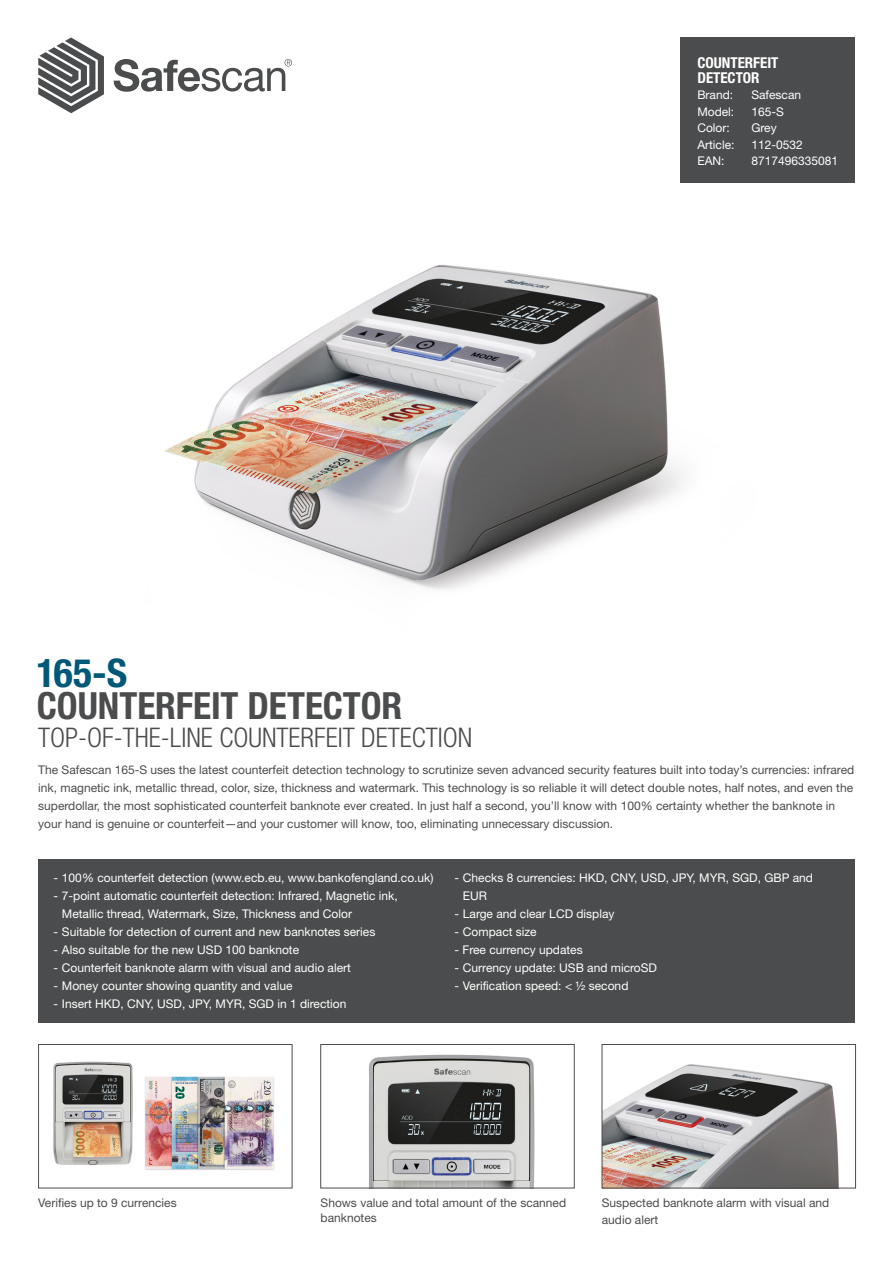
<style>
.page{position:relative;width:893px;height:1263px;background:#fff}
.page>*{position:absolute;margin:0;border:0;box-sizing:border-box;transform-origin:0 0}
.t1{font:700 condensed 39.45px "Helvetica Neue LT Std";color:#005879}
.t2{font:700 condensed 37.5px "Helvetica Neue LT Std";letter-spacing:-.005em;color:#4b4c4d}
.t3{font:300 condensed 27px "Helvetica Neue LT Std";color:#4b4c4d}
.t4{font:700 condensed 15px "Helvetica Neue LT Std";color:#fff}
.Tabel{font:12px/18px "Helvetica Neue LT Std";color:#fff}
.Platte_tekst{font:12px/18px "Helvetica Neue LT Std";color:#4b4c4d}
</style>
<div class="page">
<div style="left:680px;top:37px;width:175px;height:146px;background:#4b4c4d"></div>
<svg style="left:38px;top:37px;width:66px;height:76px"></svg>
<svg style="left:114px;top:59px;width:178px;height:33px"></svg>
<div style="left:38px;top:859px;width:817px;height:164px;background:#4b4c4d"></div>
<img style="left:164px;top:264px;width:520px;height:326px">
<img style="left:604px;top:1064px;width:235px;height:122px">
<div style="left:602px;top:1044px;width:254px;height:144px;border:1px solid #4b4c4d"></div>
<img style="left:53px;top:1061px;width:221px;height:109px">
<div style="left:38px;top:1044px;width:254px;height:144px;border:1px solid #4b4c4d"></div>
<img style="left:369px;top:1054px;width:166px;height:132px">
<div style="left:321px;top:1044px;width:253px;height:144px;border:1px solid #4b4c4d"></div>
<p class="t1" style="left:37px;top:649px;width:92px">165-S</p>
<p class="t3" style="left:38px;top:722px;width:436px">TOP-OF-THE-LINE COUNTERFEIT DETECTION</p>
<p class="t2" style="left:37px;top:683px;width:367px">COUNTERFEIT DETECTOR</p>
<p class="t4" style="left:697px;top:53px;width:83px">COUNTERFEIT</p>
<p class="t4" style="left:697px;top:68px;width:64px">DETECTOR</p>
<p class="Tabel" style="left:697px;top:86px;width:37px">Brand:</p>
<p class="Tabel" style="left:751px;top:86px;width:51px">Safescan</p>
<p class="Tabel" style="left:697px;top:102px;width:38px">Model:</p>
<p class="Tabel" style="left:751px;top:102px;width:34px">165-S</p>
<p class="Tabel" style="left:697px;top:119px;width:34px">Color:</p>
<p class="Tabel" style="left:751px;top:119px;width:27px">Grey</p>
<p class="Tabel" style="left:697px;top:135px;width:39px">Article:</p>
<p class="Tabel" style="left:751px;top:135px;width:53px">112-0532</p>
<p class="Tabel" style="left:697px;top:152px;width:29px">EAN:</p>
<p class="Tabel" style="left:751px;top:152px;width:88px">8717496335081</p>
<p class="Platte_tekst" style="left:38px;top:761px;width:817px">The Safescan 165-S uses the latest counterfeit detection technology to scrutinize seven advanced security features built into today’s currencies: infrared ink, magnetic ink, metallic thread, color, size, thickness and watermark. This technology is so reliable it will detect double notes, half notes, and even the superdollar, the most sophisticated counterfeit banknote ever created. In just half a second, you’ll know with 100% certainty whether the banknote in your hand is genuine or counterfeit—and your customer will know, too, eliminating unnecessary discussion.</p>
<p class="Tabel" style="left:53px;top:869px;width:382px">- 100% counterfeit detection (www.ecb.eu, www.bankofengland.co.uk)</p>
<p class="Tabel" style="left:62px;top:887px;width:337px;text-indent:-9px">- 7-point automatic counterfeit detection: Infrared, Magnetic ink,<br>Metallic thread, Watermark, Size, Thickness and Color</p>
<p class="Tabel" style="left:53px;top:923px;width:323px">- Suitable for detection of current and new banknotes series</p>
<p class="Tabel" style="left:53px;top:941px;width:247px">- Also suitable for the new USD 100 banknote</p>
<p class="Tabel" style="left:53px;top:959px;width:299px">- Counterfeit banknote alarm with visual and audio alert</p>
<p class="Tabel" style="left:53px;top:977px;width:241px">- Money counter showing quantity and value</p>
<p class="Tabel" style="left:53px;top:995px;width:295px">- Insert HKD, CNY, USD, JPY, MYR, SGD in 1 direction</p>
<p class="Tabel" style="left:463px;top:869px;width:352px;text-indent:-9px">- Checks 8 currencies: HKD, CNY, USD, JPY, MYR, SGD, GBP and<br>EUR</p>
<p class="Tabel" style="left:454px;top:905px;width:161px">- Large and clear LCD display</p>
<p class="Tabel" style="left:454px;top:923px;width:84px">- Compact size</p>
<p class="Tabel" style="left:454px;top:941px;width:130px">- Free currency updates</p>
<p class="Tabel" style="left:454px;top:959px;width:204px">- Currency update: USB and microSD</p>
<p class="Tabel" style="left:454px;top:977px;width:175px">- Verification speed: &lt; ½ second</p>
<p class="Platte_tekst" style="left:38px;top:1194px;width:140px">Verifies up to 9 currencies</p>
<p class="Platte_tekst" style="left:321px;top:1194px;width:247px">Shows value and total amount of the scanned</p>
<p class="Platte_tekst" style="left:321px;top:1209px;width:58px">banknotes</p>
<p class="Platte_tekst" style="left:602px;top:1194px;width:229px;line-height:16.5px">Suspected banknote alarm with visual and audio alert</p>
</div>
